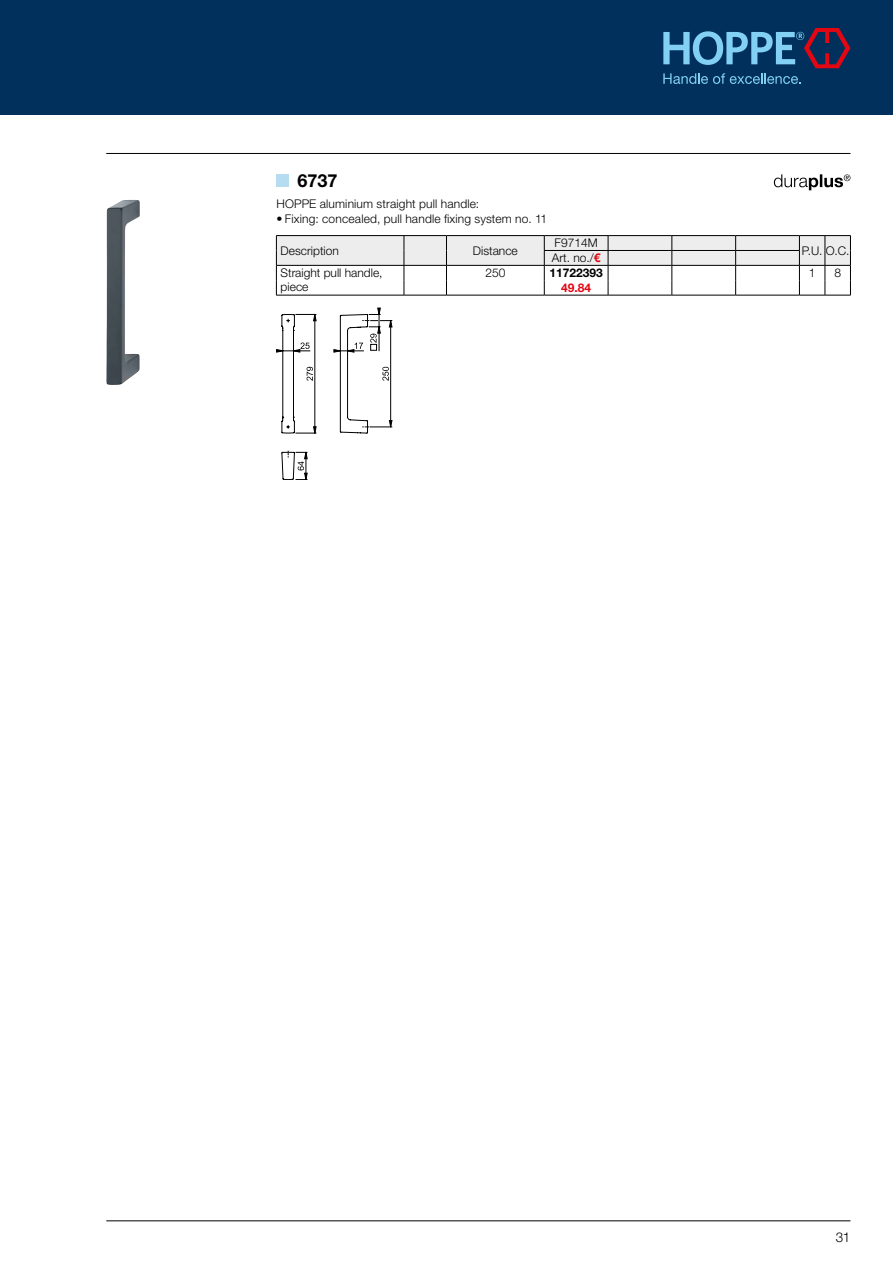
<style>
.page{position:relative;width:893px;height:1263px;background:#fff}
.page>*{position:absolute;margin:0;border:0;box-sizing:border-box;transform-origin:0 0}
.t1{font:700 18px "Helvetica Neue LTW1 G";color:#000}
.t2{font:300 13.5px "Helvetica Neue LTW1 G";color:#000}
.t3{font:300 12px/14.4px "Helvetica Neue LTW1 G";letter-spacing:.005em;color:#000}
.t4{font:700 12px "Helvetica Neue LTW1 G";color:#000}
.t5{font:700 12px "Helvetica Neue LTW1 G";color:#e30613}
.s1{font-weight:700;color:#e30613}
</style>
<div class="page">
<div style="left:0;top:0;width:893px;height:115px;background:#00305b"></div>
<hr style="left:106px;top:1220px;width:744px;height:1px;background:#000">
<svg style="left:276px;top:235px;width:575px;height:61px"></svg>
<img style="left:106px;top:200px;width:34px;height:185px">
<svg style="left:774px;top:174px;width:76px;height:16px"></svg>
<svg style="left:276px;top:308px;width:116px;height:172px"></svg>
<div style="left:370px;top:344px;width:7px;height:6px;border:1px solid #000"></div>
<div style="left:276px;top:174px;width:13px;height:13px;background:#b6dcf1"></div>
<hr style="left:106px;top:153px;width:744px;height:1px;background:#000">
<svg style="left:663px;top:28px;width:187px;height:56px"></svg>
<h1 class="t1" style="left:298px;top:170px;width:41px">6737</h1>
<p class="t3" style="left:276px;top:197px;width:204px">HOPPE aluminium straight pull handle:</p>
<p class="t3" style="left:276px;top:211px;width:272px">• Fixing: concealed, pull handle fixing system no. 11</p>
<p class="t3" style="left:281px;top:243px;width:60px">Description</p>
<p class="t3" style="left:473px;top:243px;width:46px">Distance</p>
<p class="t3" style="left:555px;top:236px;width:45px">F9714M</p>
<p class="t3" style="left:552px;top:251px;width:50px">Art. no./<span class="s1">€</span></p>
<p class="t3" style="left:802px;top:243px;width:49px">P.U. O.C.</p>
<p class="t3" style="left:281px;top:265px;width:103px">Straight pull handle, piece</p>
<p class="t3" style="left:485px;top:265px;width:22px">250</p>
<p class="t4" style="left:549px;top:265px;width:55px">11722393</p>
<p class="t3" style="left:809px;top:265px;width:8px">1</p>
<p class="t3" style="left:834px;top:265px;width:8px">8</p>
<p class="t5" style="left:561px;top:280px;width:32px">49.84</p>
<p class="t2" style="left:836px;top:1229px;width:16px">31</p>
</div>
